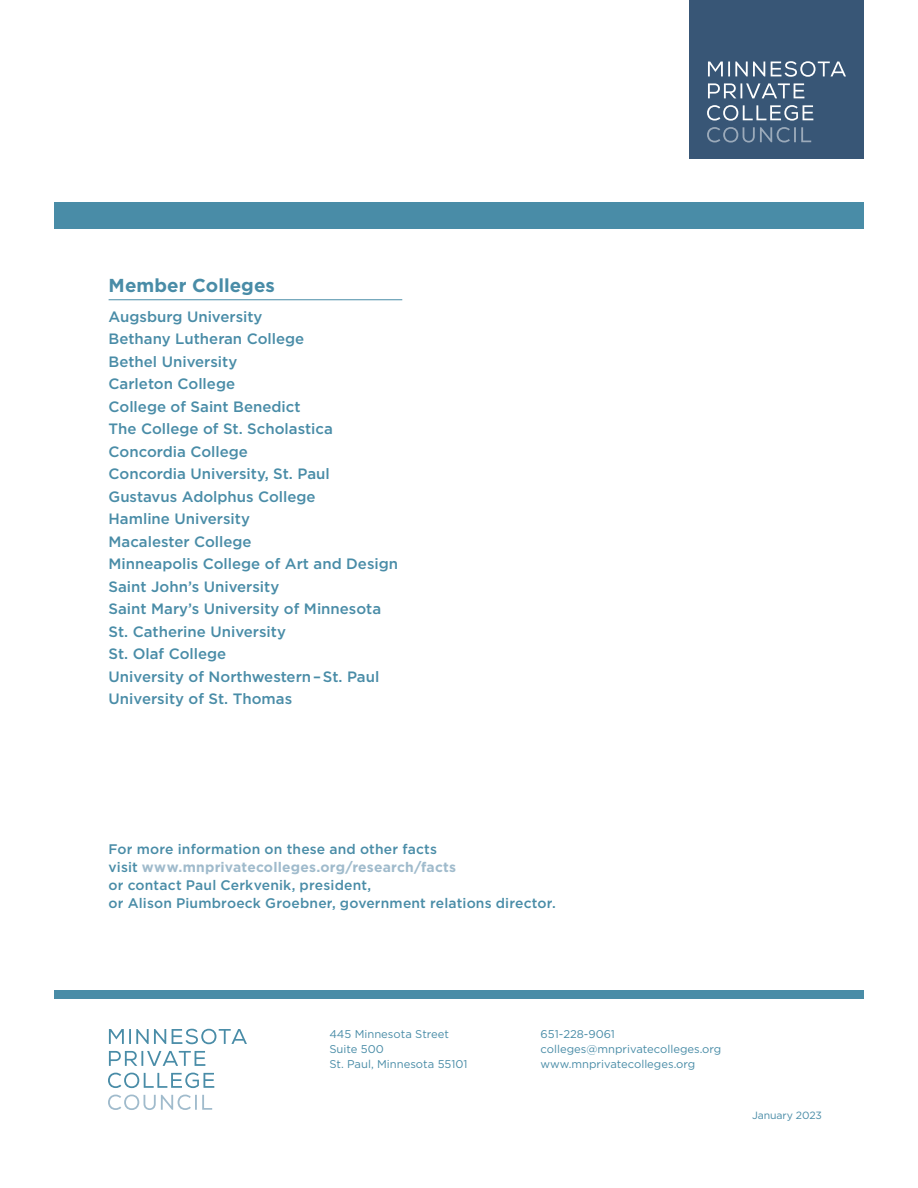
<style>
.page{position:relative;width:918px;height:1188px;background:#fff}
.page>*{position:absolute;margin:0;border:0;box-sizing:border-box;transform-origin:0 0}
.t1{font:700 18.75px "Gotham";letter-spacing:.005em;color:#498ca7}
.t2{font:500 15px/22.5px "Gotham";color:#498ca7}
.t3{font:500 13.8px/18px "Gotham";letter-spacing:.01em;color:#498ca7}
.t4{font:11.25px/15px "Gotham";color:#498ca7}
.t5{font:10.5px "Gotham";letter-spacing:-.01em;color:#498ca7}
.s1{font-weight:700;color:#a0bbcc}
</style>
<div class="page">
<div style="left:54px;top:990px;width:810px;height:9px;background:#498ca7"></div>
<hr style="left:109px;top:299px;width:293px;height:1px;background:#498ca7">
<svg style="left:109px;top:1029px;width:138px;height:15px"></svg>
<svg style="left:109px;top:1051px;width:96px;height:15px"></svg>
<svg style="left:108px;top:1073px;width:106px;height:15px"></svg>
<svg style="left:108px;top:1095px;width:104px;height:15px"></svg>
<div style="left:689px;top:0;width:175px;height:159px;background:#385676"></div>
<svg style="left:708px;top:61px;width:138px;height:16px"></svg>
<svg style="left:708px;top:83px;width:96px;height:15px"></svg>
<svg style="left:707px;top:105px;width:106px;height:16px"></svg>
<svg style="left:707px;top:127px;width:104px;height:16px"></svg>
<div style="left:54px;top:202px;width:810px;height:27px;background:#498ca7"></div>
<p class="t1" style="left:109px;top:275px;width:168px">Member Colleges</p>
<p class="t2" style="left:109px;top:305px;width:291px">Augsburg University<br>Bethany Lutheran College<br>Bethel University<br>Carleton College<br>College of Saint Benedict<br>The College of St. Scholastica<br>Concordia College<br>Concordia University, St. Paul<br>Gustavus Adolphus College<br>Hamline University<br>Macalester College<br>Minneapolis College of Art and Design<br>Saint John’s University<br>Saint Mary’s University of Minnesota<br>St. Catherine University<br>St. Olaf College<br>University of Northwestern–St. Paul<br>University of St. Thomas</p>
<p class="t3" style="left:109px;top:840px;width:449px">For more information on these and other facts<br>visit <span class="s1">www.mnprivatecolleges.org/research/facts<br></span>or contact Paul Cerkvenik, president,<br>or Alison Piumbroeck Groebner, government relations director.</p>
<p class="t4" style="left:329px;top:1026px;width:140px">445 Minnesota Street<br>Suite 500<br>St. Paul, Minnesota 55101</p>
<p class="t4" style="left:541px;top:1026px;width:182px">651-228-9061 colleges@mnprivatecolleges.org www.mnprivatecolleges.org</p>
<p class="t5" style="left:752px;top:1110px;width:71px">January 2023</p>
</div>
